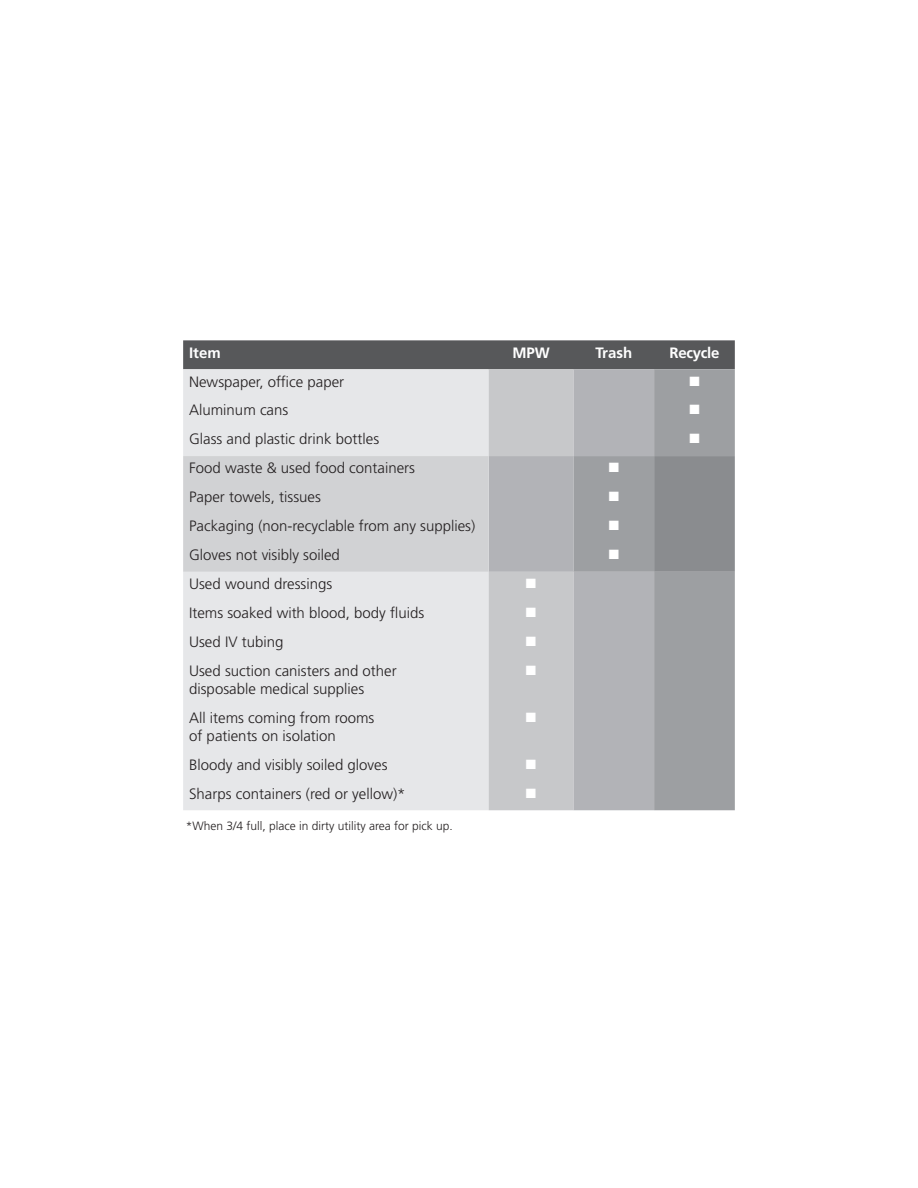
<style>
.page{position:relative;width:918px;height:1188px;background:#fff}
.page>*{position:absolute;margin:0;border:0;box-sizing:border-box;transform-origin:0 0}
.t1{font:300 15px/18px "Frutiger LT Std";color:#231f20}
.t2{font:700 15px "Frutiger LT Std";color:#fff}
.t3{font:700 15px "Frutiger LT Std";letter-spacing:-.02em;color:#fff}
.t4{font:13.5px "Zapf Dingbats ITC";color:#fff}
.t5{font:300 12px "Frutiger LT Std";color:#231f20}
</style>
<div class="page">
<svg style="left:183px;top:340px;width:552px;height:470px;background:#c3c4c6"></svg>
<p class="t2" style="left:189px;top:344px;width:33px">Item</p>
<p class="t2" style="left:512px;top:344px;width:39px">MPW</p>
<p class="t2" style="left:595px;top:344px;width:38px">Trash</p>
<p class="t3" style="left:670px;top:344px;width:51px">Recycle</p>
<p class="t1" style="left:189px;top:373px;width:157px">Newspaper, office paper</p>
<p class="t4" style="left:689px;top:375px;width:12px">■</p>
<p class="t1" style="left:189px;top:402px;width:101px">Aluminum cans</p>
<p class="t4" style="left:689px;top:403px;width:12px">■</p>
<p class="t1" style="left:189px;top:430px;width:192px">Glass and plastic drink bottles</p>
<p class="t4" style="left:689px;top:432px;width:12px">■</p>
<p class="t1" style="left:189px;top:459px;width:227px">Food waste &amp; used food containers</p>
<p class="t4" style="left:609px;top:461px;width:12px">■</p>
<p class="t1" style="left:189px;top:488px;width:133px">Paper towels, tissues</p>
<p class="t4" style="left:609px;top:490px;width:12px">■</p>
<p class="t1" style="left:189px;top:517px;width:288px">Packaging (non-recyclable from any supplies)</p>
<p class="t4" style="left:609px;top:519px;width:12px">■</p>
<p class="t1" style="left:189px;top:546px;width:152px">Gloves not visibly soiled</p>
<p class="t4" style="left:609px;top:548px;width:12px">■</p>
<p class="t1" style="left:189px;top:575px;width:145px">Used wound dressings</p>
<p class="t4" style="left:526px;top:577px;width:12px">■</p>
<p class="t1" style="left:189px;top:604px;width:237px">Items soaked with blood, body fluids</p>
<p class="t4" style="left:526px;top:606px;width:12px">■</p>
<p class="t1" style="left:189px;top:633px;width:96px">Used IV tubing</p>
<p class="t4" style="left:526px;top:635px;width:12px">■</p>
<p class="t1" style="left:189px;top:662px;width:209px">Used suction canisters and other disposable medical supplies</p>
<p class="t4" style="left:526px;top:664px;width:12px">■</p>
<p class="t1" style="left:189px;top:709px;width:187px">All items coming from rooms of patients on isolation</p>
<p class="t4" style="left:526px;top:711px;width:12px">■</p>
<p class="t1" style="left:189px;top:756px;width:200px">Bloody and visibly soiled gloves</p>
<p class="t4" style="left:526px;top:758px;width:12px">■</p>
<p class="t1" style="left:189px;top:785px;width:218px">Sharps containers (red or yellow)*</p>
<p class="t4" style="left:526px;top:787px;width:12px">■</p>
<p class="t5" style="left:186px;top:819px;width:269px">*When 3/4 full, place in dirty utility area for pick up.</p>
</div>
